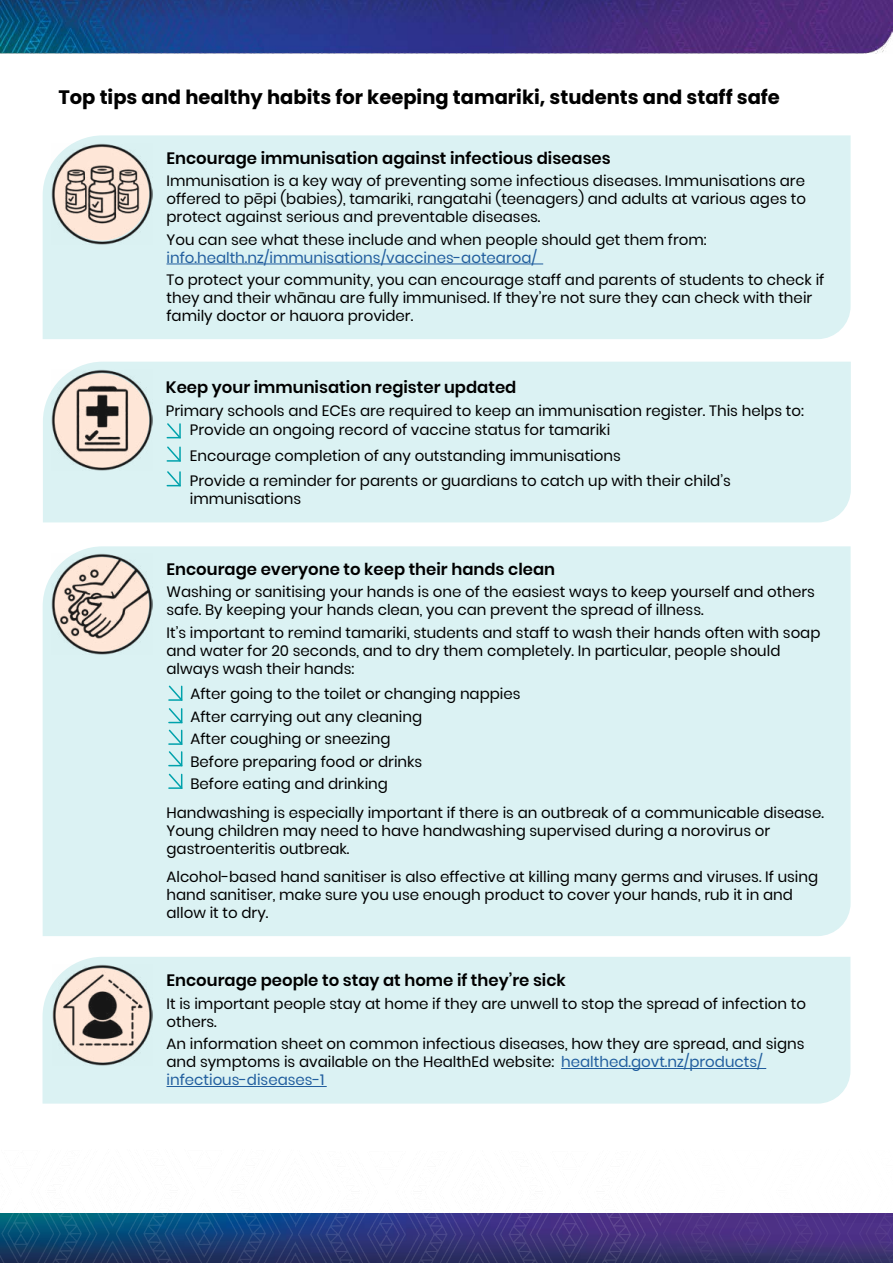
<style>
.page{position:relative;width:893px;height:1263px;background:#fff}
.page>*{position:absolute;margin:0;border:0;box-sizing:border-box;transform-origin:0 0}
.t1{font:700 19.5px "Poppins";color:#000}
.t2{font:600 16.5px "Poppins";color:#000}
.t3{font:15px/18px "Poppins";color:#000}
.t4{font:15px "Poppins";color:#215e9e}
.s1{color:#215e9e}
</style>
<div class="page">
<div style="left:43px;top:957px;width:807px;height:146px;background:#dbf2f3"></div>
<div style="left:43px;top:362px;width:808px;height:160px;background:#dbf2f3"></div>
<div style="left:43px;top:546px;width:808px;height:390px;background:#dbf2f3"></div>
<div style="left:43px;top:135px;width:808px;height:204px;background:#dbf2f3"></div>
<img style="left:0;top:0;width:893px;height:54px">
<img style="left:52px;top:143px;width:100px;height:101px">
<hr style="left:167px;top:264px;width:376px;height:1px;background:#215e9e">
<img style="left:52px;top:370px;width:100px;height:101px">
<img style="left:52px;top:553px;width:100px;height:101px">
<img style="left:52px;top:964px;width:101px;height:101px">
<hr style="left:561px;top:1068px;width:205px;height:1px;background:#215e9e">
<hr style="left:167px;top:1086px;width:160px;height:1px;background:#215e9e">
<img style="left:0;top:1213px;width:893px;height:50px">
<svg style="left:166px;top:470px;width:16px;height:18px"></svg>
<svg style="left:166px;top:422px;width:16px;height:41px"></svg>
<svg style="left:167px;top:684px;width:17px;height:106px;background:#b1e2e5"></svg>
<h1 class="t1" style="left:58px;top:86px;width:723px">Top tips and healthy habits for keeping tamariki, students and staff safe</h1>
<p class="t2" style="left:167px;top:148px;width:446px">Encourage immunisation against infectious diseases</p>
<p class="t3" style="left:167px;top:172px;width:641px;text-align:justify">Immunisation is a key way of preventing some infectious diseases. Immunisations are offered to pēpi (babies), tamariki, rangatahi (teenagers) and adults at various ages to protect against serious and preventable diseases.</p>
<p class="t3" style="left:167px;top:231px;width:542px">You can see what these include and when people should get them from:</p>
<p class="t4" style="left:167px;top:249px;width:372px">info.health.nz/immunisations/vaccines-aotearoa/</p>
<p class="t3" style="left:167px;top:271px;width:659px">To protect your community, you can encourage staff and parents of students to check if they and their whānau are fully immunised. If they’re not sure they can check with their family doctor or hauora provider.</p>
<p class="t2" style="left:166px;top:378px;width:352px">Keep your immunisation register updated</p>
<p class="t3" style="left:190px;top:401px;width:615px;line-height:19.5px;text-indent:-24px">Primary schools and ECEs are required to keep an immunisation register. This helps to:<br>Provide an ongoing record of vaccine status for tamariki</p>
<p class="t3" style="left:190px;top:443px;width:542px;line-height:25.5px">Encourage completion of any outstanding immunisations<br>Provide a reminder for parents or guardians to catch up with their child’s</p>
<p class="t3" style="left:190px;top:490px;width:113px">immunisations</p>
<p class="t2" style="left:167px;top:559px;width:390px">Encourage everyone to keep their hands clean</p>
<p class="t3" style="left:167px;top:583px;width:650px">Washing or sanitising your hands is one of the easiest ways to keep yourself and others safe. By keeping your hands clean, you can prevent the spread of illness.</p>
<p class="t3" style="left:167px;top:624px;width:655px">It’s important to remind tamariki, students and staff to wash their hands often with soap and water for 20 seconds, and to dry them completely. In particular, people should always wash their hands:</p>
<p class="t3" style="left:191px;top:683px;width:332px;line-height:22.5px">After going to the toilet or changing nappies<br>After carrying out any cleaning<br>After coughing or sneezing<br>Before preparing food or drinks<br>Before eating and drinking</p>
<p class="t3" style="left:167px;top:804px;width:659px">Handwashing is especially important if there is an outbreak of a communicable disease.<br>Young children may need to have handwashing supervised during a norovirus or gastroenteritis outbreak.</p>
<p class="t3" style="left:167px;top:868px;width:653px">Alcohol-based hand sanitiser is also effective at killing many germs and viruses. If using hand sanitiser, make sure you use enough product to cover your hands, rub it in and allow it to dry.</p>
<p class="t2" style="left:167px;top:971px;width:401px">Encourage people to stay at home if they’re sick</p>
<p class="t3" style="left:167px;top:995px;width:641px">It is important people stay at home if they are unwell to stop the spread of infection to others.</p>
<p class="t3" style="left:167px;top:1035px;width:640px">An information sheet on common infectious diseases, how they are spread, and signs and symptoms is available on the HealthEd website: <span class="s1">healthed.govt.nz/products/ infectious-diseases-1</span></p>
</div>
